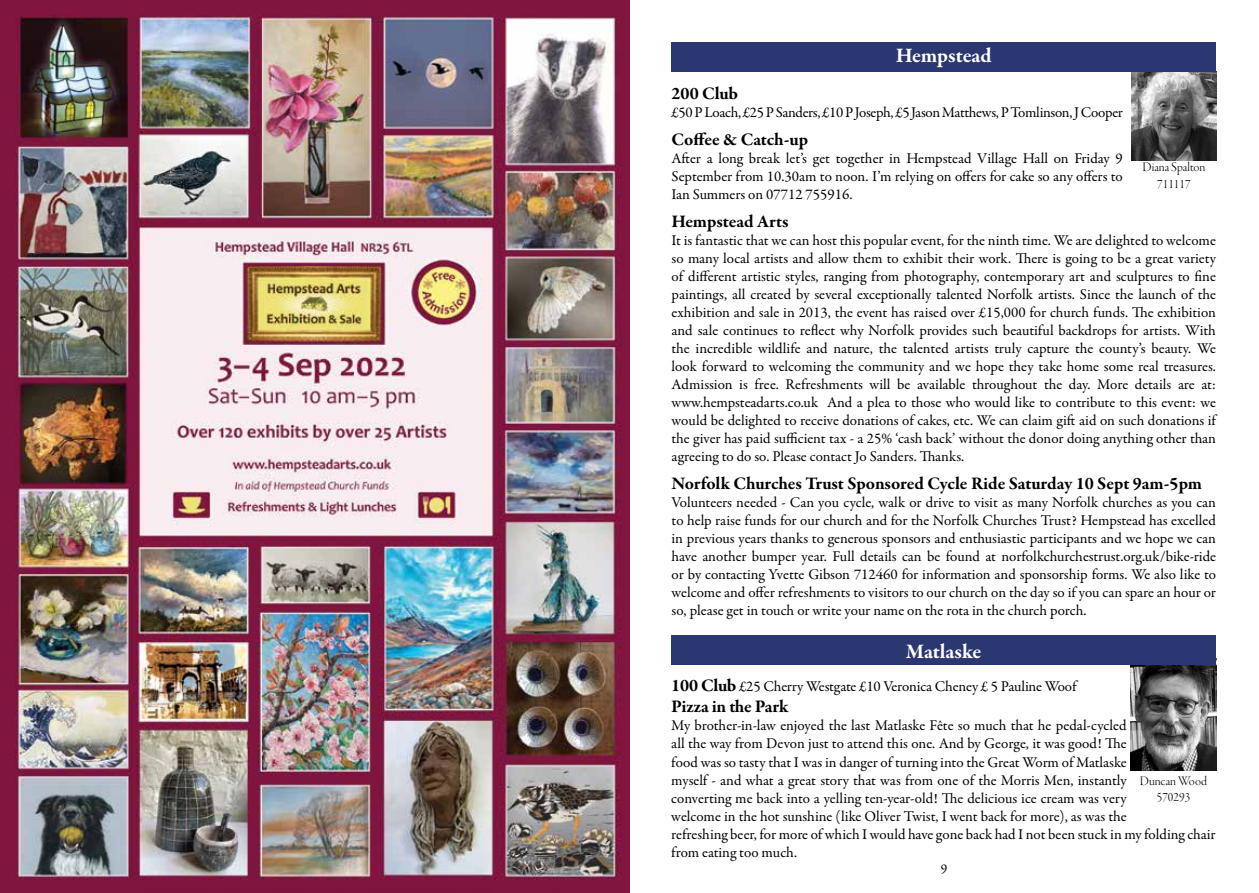
<style>
.page{position:relative;width:1259px;height:893px;background:#fff}
.page>*{position:absolute;margin:0;border:0;box-sizing:border-box;transform-origin:0 0}
.t1{font:700 21px "Garamond Premr Pro";letter-spacing:-.01em;color:#fff}
.t2{font:700 18px "Garamond Premr Pro";letter-spacing:-.005em;color:#000}
.t3{font:15px/18px "Garamond Premr Pro";letter-spacing:-.005em;color:#000;text-align:justify}
.t4{font:13.5px/16.5px "Garamond Premr Pro Lt Disp";color:#000;text-align:center}
.t5{font:13.5px "Garamond Premr Pro";color:#000}
.s1{font-weight:700;font-size:18px}
</style>
<div class="page">
<img style="left:0;top:0;width:629px;height:893px">
<img style="left:1131px;top:72px;width:85px;height:88px">
<div style="left:671px;top:43px;width:545px;height:29px;background:#2a3770"></div>
<img style="left:1131px;top:659px;width:85px;height:111px">
<div style="left:671px;top:635px;width:544px;height:30px;background:#2a3770"></div>
<h1 class="t1" style="left:896px;top:43px;width:97px">Hempstead</h1>
<p class="t2" style="left:671px;top:82px;width:68px">200 Club</p>
<p class="t3" style="left:671px;top:103px;width:453px">£50 P Loach, £25 P Sanders, £10 P Joseph, £5 Jason Matthews, P Tomlinson, J Cooper</p>
<p class="t2" style="left:671px;top:128px;width:138px">Coffee &amp; Catch-up</p>
<p class="t3" style="left:671px;top:149px;width:453px">After a long break let’s get together in Hempstead Village Hall on Friday 9<br>September from 10.30am to noon. I’m relying on offers for cake so any offers to Ian Summers on 07712 755916.</p>
<p class="t2" style="left:671px;top:210px;width:118px">Hempstead Arts</p>
<p class="t3" style="left:671px;top:231px;width:546px">It is fantastic that we can host this popular event, for the ninth time. We are delighted to welcome so many local artists and allow them to exhibit their work. There is going to be a great variety of different artistic styles, ranging from photography, contemporary art and sculptures to fine paintings, all created by several exceptionally talented Norfolk artists. Since the launch of the exhibition and sale in 2013, the event has raised over £15,000 for church funds. The exhibition and sale continues to reflect why Norfolk provides such beautiful backdrops for artists. With the incredible wildlife and nature, the talented artists truly capture the county’s beauty. We look forward to welcoming the community and we hope they take home some real treasures.<br>Admission is free. Refreshments will be available throughout the day. More details are at: www.hempsteadarts.co.uk And a plea to those who would like to contribute to this event: we would be delighted to receive donations of cakes, etc. We can claim gift aid on such donations if the giver has paid sufficient tax - a 25% ‘cash back’ without the donor doing anything other than agreeing to do so. Please contact Jo Sanders. Thanks.</p>
<p class="t2" style="left:671px;top:472px;width:532px">Norfolk Churches Trust Sponsored Cycle Ride Saturday 10 Sept 9am-5pm</p>
<p class="t3" style="left:671px;top:493px;width:546px">Volunteers needed - Can you cycle, walk or drive to visit as many Norfolk churches as you can to help raise funds for our church and for the Norfolk Churches Trust? Hempstead has excelled in previous years thanks to generous sponsors and enthusiastic participants and we hope we can have another bumper year. Full details can be found at norfolkchurchestrust.org.uk/bike-ride or by contacting Yvette Gibson 712460 for information and sponsorship forms. We also like to welcome and offer refreshments to visitors to our church on the day so if you can spare an hour or so, please get in touch or write your name on the rota in the church porch.</p>
<p class="t4" style="left:1142px;top:159px;width:65px">Diana Spalton<br>711117</p>
<h1 class="t1" style="left:906px;top:638px;width:77px">Matlaske</h1>
<p class="t3" style="left:671px;top:677px;width:407px"><span class="s1">100 Club</span> £25 Cherry Westgate £10 Veronica Cheney £ 5 Pauline Woof</p>
<p class="t2" style="left:671px;top:696px;width:119px">Pizza in the Park</p>
<p class="t3" style="left:671px;top:717px;width:546px;text-align:left">My brother-in-law enjoyed the last Matlaske Fête so much that he pedal-cycled<br>all the way from Devon just to attend this one. And by George, it was good! The<br>food was so tasty that I was in danger of turning into the Great Worm of Matlaske<br>myself - and what a great story that was from one of the Morris Men, instantly<br>converting me back into a yelling ten-year-old! The delicious ice cream was very<br>welcome in the hot sunshine (like Oliver Twist, I went back for more), as was the<br>refreshing beer, for more of which I would have gone back had I not been stuck in my folding chair from eating too much.</p>
<p class="t4" style="left:1139px;top:773px;width:69px">Duncan Wood<br>570293</p>
<p class="t5" style="left:941px;top:861px;width:8px">9</p>
</div>
